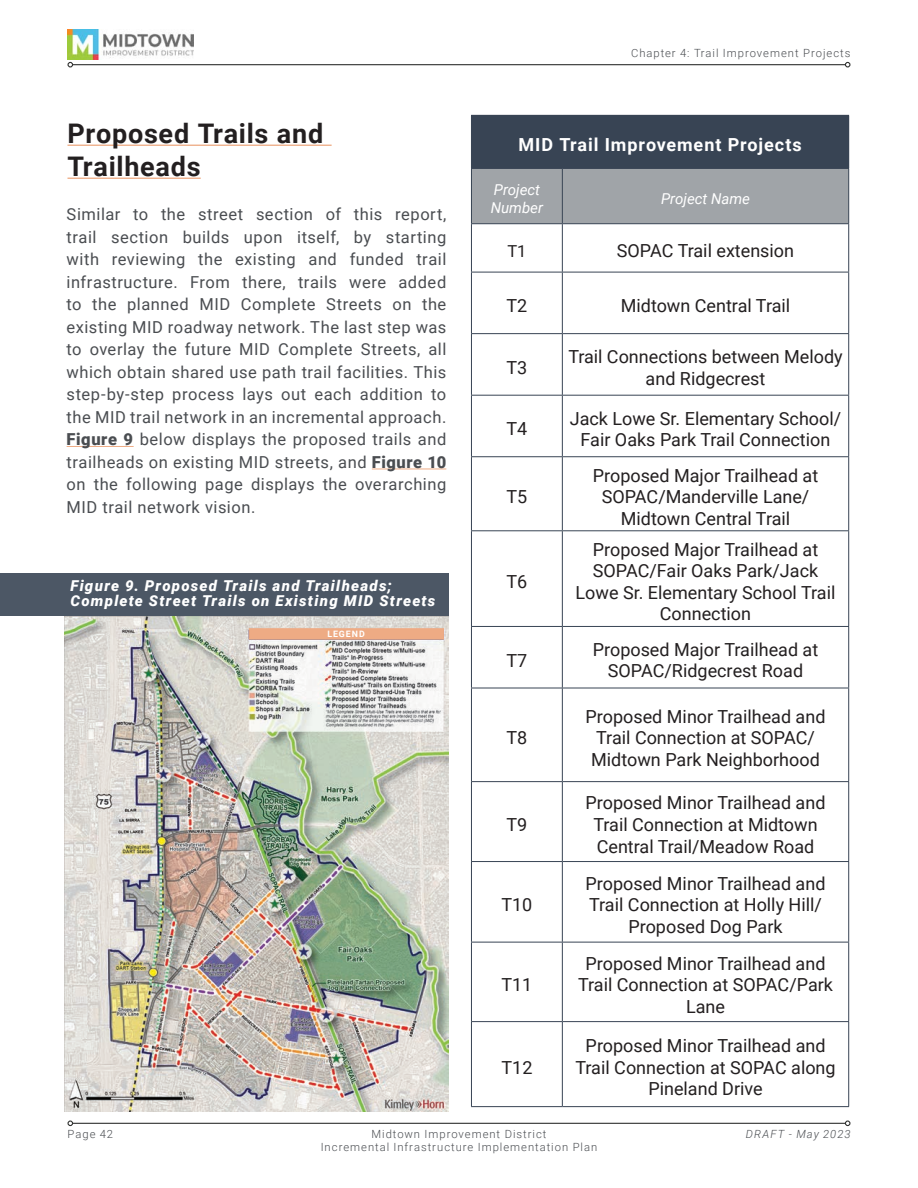
<style>
.page{position:relative;width:918px;height:1188px;background:#fff}
.page>*{position:absolute;margin:0;border:0;box-sizing:border-box;transform-origin:0 0}
.t1{font:700 27px/33px "Roboto";letter-spacing:.03em;color:#231f20}
.t2{font:18px/21.6px "Roboto";color:#231f20;text-align:center}
.t3{font:700 18px "Roboto";letter-spacing:.05em;color:#fff}
.t4{font:16.5px/22.5px "Roboto";letter-spacing:.03em;color:#4a4d51;text-align:justify}
.t5{font:16.5px "Roboto";color:#231f20}
.t6{font:italic 900 15px/15px "Roboto";letter-spacing:.085em;color:#fff}
.t7{font:italic 15px/18px "Roboto";color:#fff}
.t8{font:300 11.25px/13.5px "Roboto";letter-spacing:.085em;color:#4a4d51;text-align:center}
.t9{font:italic 300 11.25px "Roboto";letter-spacing:.095em;color:#4a4d51}
.t10{font:700 8.85px "Roboto";letter-spacing:.11em;color:#fff}
.s1{font-weight:900}
</style>
<div class="page">
<img style="left:65px;top:616px;width:383px;height:496px">
<div style="left:249px;top:628px;width:195px;height:11px;background:#eeab84;border:1px solid #eeab84"></div>
<div style="left:0;top:573px;width:448px;height:42px;background:#4c5765"></div>
<hr style="left:67px;top:446px;width:67px;height:1px;background:#eeab84">
<hr style="left:372px;top:469px;width:74px;height:1px;background:#eeab84">
<hr style="left:68px;top:145px;width:264px;height:1px;background:#eeab84">
<hr style="left:68px;top:178px;width:133px;height:1px;background:#eeab84">
<div style="left:471px;top:115px;width:378px;height:53px;background:#384454"></div>
<div style="left:472px;top:169px;width:376px;height:54px;background:#a0a4a8"></div>
<hr style="left:471px;top:168px;width:91px;height:1px;background:#384454">
<hr style="left:471px;top:169px;width:1px;height:54px;background:#384454">
<hr style="left:562px;top:168px;width:287px;height:1px;background:#384454">
<hr style="left:562px;top:169px;width:1px;height:54px;background:#384454">
<hr style="left:848px;top:169px;width:1px;height:54px;background:#384454">
<hr style="left:471px;top:223px;width:91px;height:1px;background:#384454">
<hr style="left:471px;top:224px;width:1px;height:48px;background:#384454">
<hr style="left:562px;top:223px;width:287px;height:1px;background:#384454">
<hr style="left:562px;top:224px;width:1px;height:48px;background:#384454">
<hr style="left:848px;top:224px;width:1px;height:48px;background:#384454">
<hr style="left:471px;top:272px;width:91px;height:1px;background:#384454">
<hr style="left:471px;top:272px;width:1px;height:61px;background:#384454">
<hr style="left:562px;top:272px;width:287px;height:1px;background:#384454">
<hr style="left:562px;top:272px;width:1px;height:61px;background:#384454">
<hr style="left:848px;top:272px;width:1px;height:61px;background:#384454">
<hr style="left:471px;top:333px;width:91px;height:1px;background:#384454">
<hr style="left:471px;top:334px;width:1px;height:61px;background:#384454">
<hr style="left:562px;top:333px;width:287px;height:1px;background:#384454">
<hr style="left:562px;top:334px;width:1px;height:61px;background:#384454">
<hr style="left:848px;top:334px;width:1px;height:61px;background:#384454">
<hr style="left:471px;top:395px;width:91px;height:1px;background:#384454">
<hr style="left:471px;top:396px;width:1px;height:60px;background:#384454">
<hr style="left:562px;top:395px;width:287px;height:1px;background:#384454">
<hr style="left:562px;top:396px;width:1px;height:60px;background:#384454">
<hr style="left:848px;top:396px;width:1px;height:60px;background:#384454">
<hr style="left:471px;top:456px;width:91px;height:1px;background:#384454">
<hr style="left:471px;top:457px;width:1px;height:73px;background:#384454">
<hr style="left:562px;top:456px;width:287px;height:1px;background:#384454">
<hr style="left:562px;top:457px;width:1px;height:73px;background:#384454">
<hr style="left:848px;top:457px;width:1px;height:73px;background:#384454">
<hr style="left:471px;top:530px;width:91px;height:1px;background:#384454">
<hr style="left:471px;top:531px;width:1px;height:95px;background:#384454">
<hr style="left:562px;top:530px;width:287px;height:1px;background:#384454">
<hr style="left:562px;top:531px;width:1px;height:95px;background:#384454">
<hr style="left:848px;top:531px;width:1px;height:95px;background:#384454">
<hr style="left:471px;top:626px;width:91px;height:1px;background:#384454">
<hr style="left:471px;top:627px;width:1px;height:61px;background:#384454">
<hr style="left:562px;top:626px;width:287px;height:1px;background:#384454">
<hr style="left:562px;top:627px;width:1px;height:61px;background:#384454">
<hr style="left:848px;top:627px;width:1px;height:61px;background:#384454">
<hr style="left:471px;top:688px;width:91px;height:1px;background:#384454">
<hr style="left:471px;top:688px;width:1px;height:93px;background:#384454">
<hr style="left:562px;top:688px;width:287px;height:1px;background:#384454">
<hr style="left:562px;top:688px;width:1px;height:93px;background:#384454">
<hr style="left:848px;top:688px;width:1px;height:93px;background:#384454">
<hr style="left:471px;top:781px;width:91px;height:1px;background:#384454">
<hr style="left:471px;top:782px;width:1px;height:79px;background:#384454">
<hr style="left:562px;top:781px;width:287px;height:1px;background:#384454">
<hr style="left:562px;top:782px;width:1px;height:79px;background:#384454">
<hr style="left:848px;top:782px;width:1px;height:79px;background:#384454">
<hr style="left:471px;top:861px;width:91px;height:1px;background:#384454">
<hr style="left:471px;top:862px;width:1px;height:80px;background:#384454">
<hr style="left:562px;top:861px;width:287px;height:1px;background:#384454">
<hr style="left:562px;top:862px;width:1px;height:80px;background:#384454">
<hr style="left:848px;top:862px;width:1px;height:80px;background:#384454">
<hr style="left:471px;top:942px;width:91px;height:1px;background:#384454">
<hr style="left:471px;top:942px;width:1px;height:79px;background:#384454">
<hr style="left:562px;top:942px;width:287px;height:1px;background:#384454">
<hr style="left:562px;top:942px;width:1px;height:79px;background:#384454">
<hr style="left:848px;top:942px;width:1px;height:79px;background:#384454">
<hr style="left:471px;top:1021px;width:91px;height:1px;background:#384454">
<hr style="left:471px;top:1022px;width:1px;height:84px;background:#384454">
<hr style="left:562px;top:1021px;width:287px;height:1px;background:#384454">
<hr style="left:562px;top:1022px;width:1px;height:84px;background:#384454">
<hr style="left:848px;top:1022px;width:1px;height:84px;background:#384454">
<hr style="left:471px;top:1106px;width:91px;height:1px;background:#384454">
<hr style="left:562px;top:1106px;width:287px;height:1px;background:#384454">
<hr style="left:73px;top:64px;width:772px;height:1px;background:#323332">
<svg style="left:68px;top:62px;width:5px;height:6px"></svg>
<svg style="left:845px;top:62px;width:5px;height:6px"></svg>
<hr style="left:73px;top:1123px;width:772px;height:1px;background:#323332">
<svg style="left:68px;top:1120px;width:5px;height:6px"></svg>
<svg style="left:845px;top:1120px;width:5px;height:6px"></svg>
<img style="left:68px;top:30px;width:126px;height:29px">
<p class="t1" style="left:68px;top:116px;width:257px">Proposed Trails and<br>Trailheads</p>
<p class="t4" style="left:67px;top:203px;width:381px">Similar to the street section of this report, trail section builds upon itself, by starting with reviewing the existing and funded trail infrastructure. From there, trails were added to the planned MID Complete Streets on the existing MID roadway network. The last step was to overlay the future MID Complete Streets, all which obtain shared use path trail facilities. This step-by-step process lays out each addition to the MID trail network in an incremental approach.<br><span class="s1">Figure 9</span> below displays the proposed trails and trailheads on existing MID streets, and <span class="s1">Figure 10 </span>on the following page displays the overarching MID trail network vision.</p>
<p class="t6" style="left:70px;top:578px;width:366px">Figure 9. Proposed Trails and Trailheads;<br>Complete Street Trails on Existing MID Streets</p>
<p class="t10" style="left:327px;top:628px;width:39px">LEGEND</p>
<p class="t8" style="left:631px;top:46px;width:221px">Chapter 4: Trail Improvement Projects</p>
<p class="t3" style="left:519px;top:132px;width:285px">MID Trail Improvement Projects</p>
<p class="t7" style="left:491px;top:180px;width:54px">Project<br>Number</p>
<p class="t7" style="left:661px;top:189px;width:91px">Project Name</p>
<p class="t5" style="left:507px;top:239px;width:21px">T1</p>
<p class="t2" style="left:617px;top:239px;width:179px">SOPAC Trail extension</p>
<p class="t2" style="left:506px;top:294px;width:22px">T2</p>
<p class="t2" style="left:621px;top:294px;width:171px">Midtown Central Trail</p>
<p class="t2" style="left:506px;top:356px;width:22px">T3</p>
<p class="t2" style="left:568px;top:345px;width:276px">Trail Connections between Melody and Ridgecrest</p>
<p class="t2" style="left:506px;top:418px;width:22px">T4</p>
<p class="t2" style="left:570px;top:407px;width:273px">Jack Lowe Sr. Elementary School/<br>Fair Oaks Park Trail Connection</p>
<p class="t2" style="left:506px;top:485px;width:22px">T5</p>
<p class="t2" style="left:506px;top:570px;width:22px">T6</p>
<p class="t2" style="left:593px;top:464px;width:227px">Proposed Major Trailhead at<br>SOPAC/Manderville Lane/<br>Midtown Central Trail</p>
<p class="t2" style="left:576px;top:538px;width:261px">Proposed Major Trailhead at<br>SOPAC/Fair Oaks Park/Jack<br>Lowe Sr. Elementary School Trail<br>Connection</p>
<p class="t2" style="left:506px;top:649px;width:22px">T7</p>
<p class="t2" style="left:593px;top:638px;width:227px">Proposed Major Trailhead at<br>SOPAC/Ridgecrest Road</p>
<p class="t2" style="left:506px;top:726px;width:22px">T8</p>
<p class="t2" style="left:506px;top:813px;width:22px">T9</p>
<p class="t2" style="left:501px;top:893px;width:32px">T10</p>
<p class="t2" style="left:501px;top:973px;width:32px">T11</p>
<p class="t2" style="left:586px;top:705px;width:241px">Proposed Minor Trailhead and<br>Trail Connection at SOPAC/<br>Midtown Park Neighborhood</p>
<p class="t2" style="left:586px;top:792px;width:241px">Proposed Minor Trailhead and<br>Trail Connection at Midtown<br>Central Trail/Meadow Road</p>
<p class="t2" style="left:586px;top:872px;width:241px">Proposed Minor Trailhead and<br>Trail Connection at Holly Hill/<br>Proposed Dog Park</p>
<p class="t2" style="left:578px;top:952px;width:256px">Proposed Minor Trailhead and<br>Trail Connection at SOPAC/Park<br>Lane</p>
<p class="t8" style="left:68px;top:1127px;width:47px">Page 42</p>
<p class="t2" style="left:575px;top:1034px;width:262px">Proposed Minor Trailhead and<br>Trail Connection at SOPAC along<br>Pineland Drive</p>
<p class="t8" style="left:321px;top:1127px;width:278px">Midtown Improvement District<br>Incremental Infrastructure Implementation Plan</p>
<p class="t2" style="left:501px;top:1056px;width:32px">T12</p>
<p class="t9" style="left:746px;top:1126px;width:106px">DRAFT - May 2023</p>
</div>
